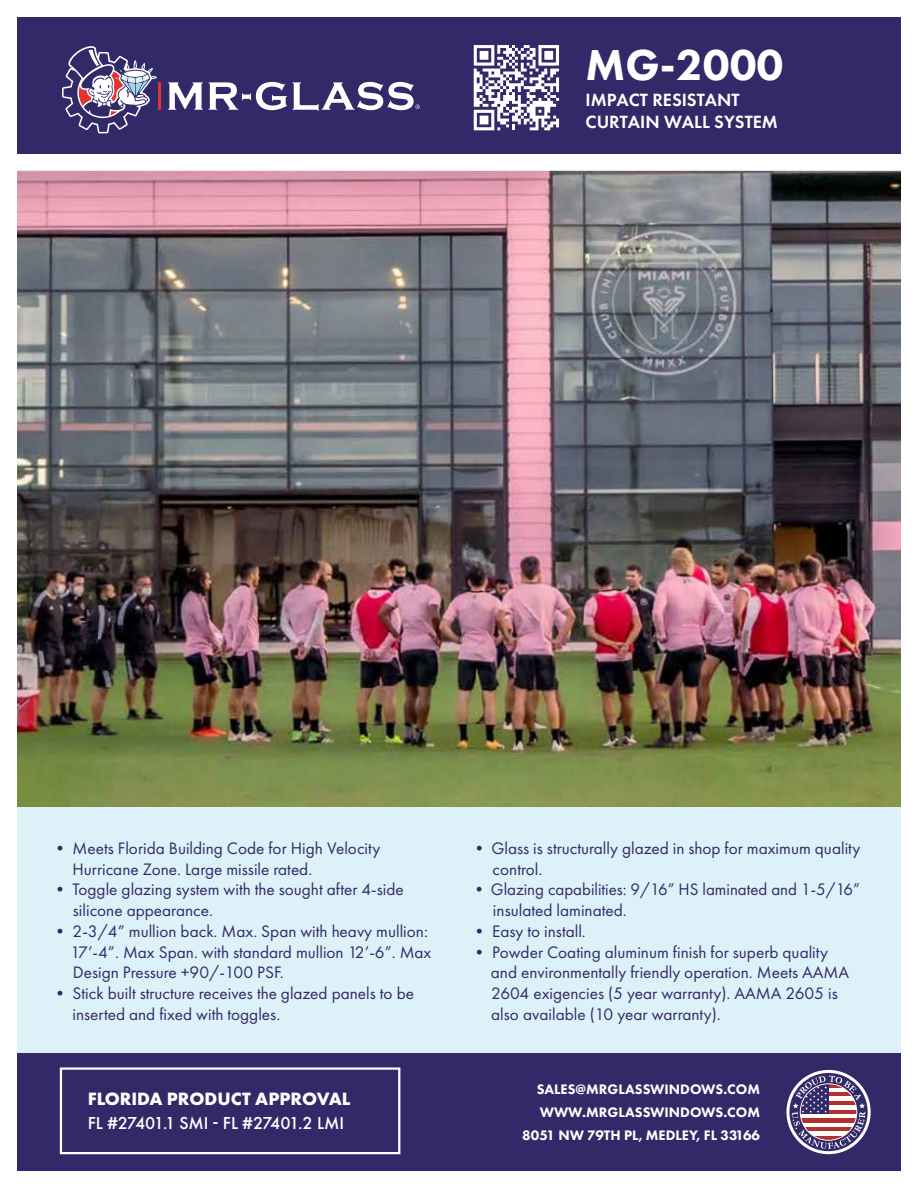
<style>
.page{position:relative;width:918px;height:1188px;background:#fff}
.page>*{position:absolute;margin:0;border:0;box-sizing:border-box;transform-origin:0 0}
.t1{font:800 44.85px "Futura PT";color:#fff}
.t2{font:700 18.45px "Futura PT";color:#fff}
.t3{font:600 18.3px/22px "Futura PT";color:#fff}
.t4{font:500 18px "Futura PT";letter-spacing:-.01em;color:#fff}
.t5{font:17.25px/20.7px "Futura PT";color:#322969}
.t6{font:800 14.25px/22.8px "Futura PT";color:#fff;text-align:right}
</style>
<div class="page">
<img style="left:17px;top:171px;width:884px;height:636px">
<div style="left:17px;top:17px;width:884px;height:137px;background:#322969"></div>
<svg style="left:168px;top:82px;width:35px;height:28px"></svg>
<svg style="left:209px;top:82px;width:211px;height:29px"></svg>
<hr style="left:158px;top:82px;width:2px;height:28px;background:#e63332">
<svg style="left:62px;top:46px;width:95px;height:87px"></svg>
<svg style="left:474px;top:45px;width:85px;height:85px"></svg>
<div style="left:17px;top:1053px;width:884px;height:118px;background:#322969"></div>
<div style="left:60px;top:1067px;width:340px;height:87px;border:2px solid #fff"></div>
<svg style="left:786px;top:1070px;width:85px;height:84px"></svg>
<div style="left:17px;top:807px;width:884px;height:246px;background:#ddf1f8"></div>
<h1 class="t1" style="left:586px;top:37px;width:199px">MG-2000</h1>
<p class="t3" style="left:586px;top:89px;width:194px">IMPACT RESISTANT<br>CURTAIN WALL SYSTEM</p>
<p class="t5" style="left:73px;top:838px;width:309px;text-indent:-21px">• Meets Florida Building Code for High Velocity<br>Hurricane Zone. Large missile rated.</p>
<p class="t5" style="left:73px;top:879px;width:332px;text-indent:-21px">• Toggle glazing system with the sought after 4-side silicone appearance.</p>
<p class="t5" style="left:70px;top:921px;width:363px;text-indent:-19px">• 2-3/4” mullion back. Max. Span with heavy mullion:<br>17’-4”. Max Span. with standard mullion 12’-6”. Max<br>Design Pressure +90/-100 PSF.</p>
<p class="t5" style="left:73px;top:983px;width:343px;text-indent:-21px">• Stick built structure receives the glazed panels to be inserted and fixed with toggles.</p>
<p class="t2" style="left:88px;top:1087px;width:264px">FLORIDA PRODUCT APPROVAL</p>
<p class="t4" style="left:88px;top:1112px;width:258px">FL #27401.1 SMI FL #27401.2 LMI</p>
<p class="t5" style="left:493px;top:838px;width:369px;text-indent:-22px">• Glass is structurally glazed in shop for maximum quality control.</p>
<p class="t5" style="left:493px;top:879px;width:369px;text-indent:-22px">• Glazing capabilities: 9/16” HS laminated and 1-5/16” insulated laminated.</p>
<p class="t5" style="left:471px;top:921px;width:117px">• Easy to install.</p>
<p class="t5" style="left:491px;top:941px;width:360px;text-indent:-20px">• Powder Coating aluminum finish for superb quality and environmentally friendly operation. Meets AAMA 2604 exigencies (5 year warranty). AAMA 2605 is also available (10 year warranty).</p>
<p class="t6" style="left:522px;top:1078px;width:239px">SALES@MRGLASSWINDOWS.COM<br>WWW.MRGLASSWINDOWS.COM<br>8051 NW 79TH PL, MEDLEY, FL 33166</p>
</div>
